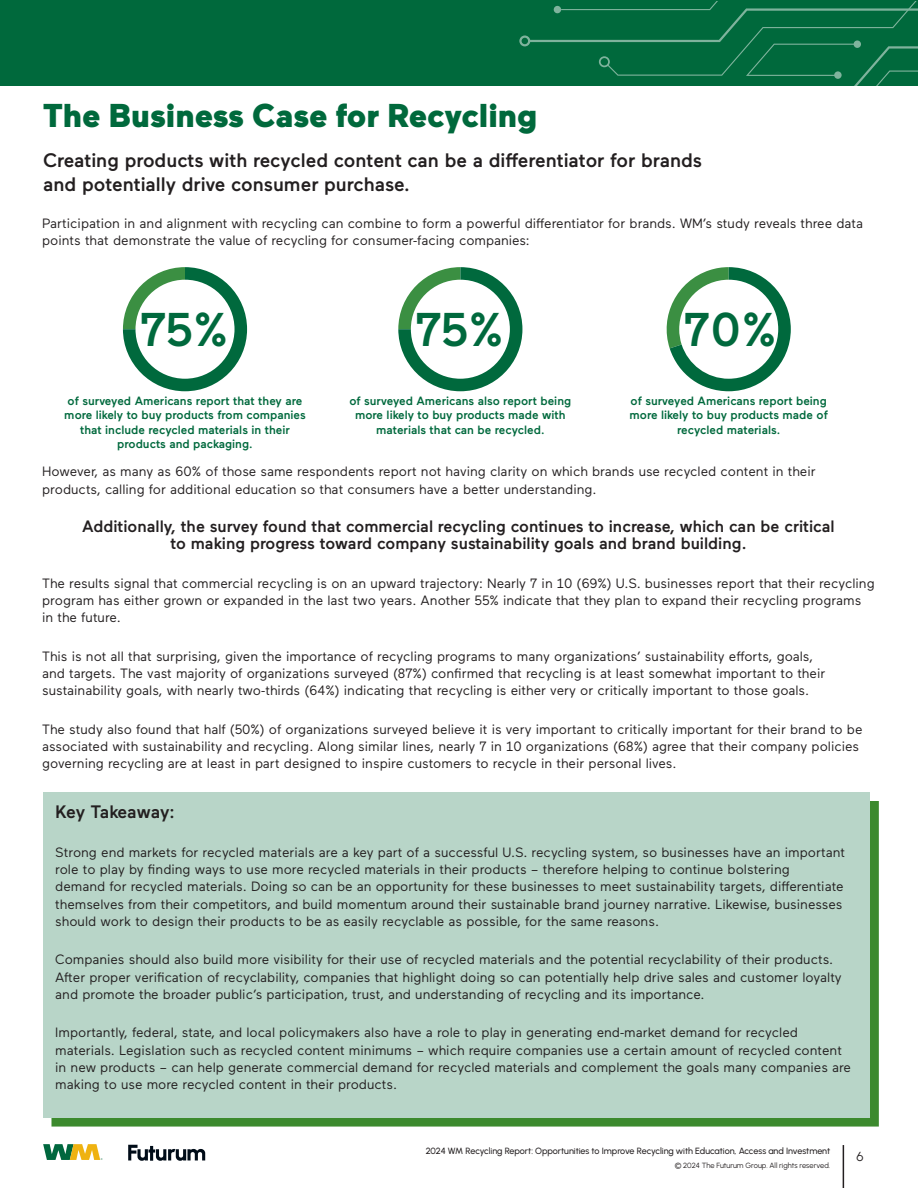
<style>
.page{position:relative;width:918px;height:1188px;background:#fff}
.page>*{position:absolute;margin:0;border:0;box-sizing:border-box;transform-origin:0 0}
.t1{font:500 47.25px "Maax";color:#00693d}
.t2{font:900 33px "Maax";color:#00693c}
.t3{font:500 19.5px/23.4px "Maax";color:#231f20}
.t4{font:500 18px "Maax";letter-spacing:-.015em;color:#231f20}
.t5{font:500 16.5px/17.2px "Maax";color:#231f20;text-align:center}
.t6{font:13.5px/17.2px "Maax";color:#231f20}
.t7{font:13.05px "Urbanist";color:#231f20}
.t8{font:500 12px/14.4px "Maax";color:#00693d;text-align:center}
.t9{font:500 9px "Urbanist";letter-spacing:-.005em;color:#231f20}
.t10{font:7.5px "Urbanist";color:#231f20}
</style>
<div class="page">
<div style="left:0;top:0;width:918px;height:85px;background:#00693c"></div>
<svg style="left:519px;top:2px;width:399px;height:84px"></svg>
<svg style="left:43px;top:1144px;width:59px;height:16px"></svg>
<svg style="left:128px;top:1145px;width:77px;height:16px"></svg>
<hr style="left:843px;top:1145px;width:1px;height:43px;background:#231f20">
<svg style="left:123px;top:267px;width:124px;height:124px"></svg>
<svg style="left:398px;top:267px;width:124px;height:124px"></svg>
<svg style="left:666px;top:267px;width:125px;height:124px"></svg>
<div style="left:51px;top:801px;width:828px;height:326px;background:#3c8a2e"></div>
<div style="left:43px;top:792px;width:826px;height:325px;background:#b8d5c8"></div>
<p class="t2" style="left:43px;top:94px;width:496px">The Business Case for Recycling</p>
<p class="t3" style="left:43px;top:148px;width:660px">Creating products with recycled content can be a differentiator for brands and potentially drive consumer purchase.</p>
<p class="t6" style="left:42px;top:214px;width:823px">Participation in and alignment with recycling can combine to form a powerful differentiator for brands. WM’s study reveals three data points that demonstrate the value of recycling for consumer-facing companies:</p>
<p class="t1" style="left:141px;top:299px;width:89px">75%</p>
<p class="t1" style="left:416px;top:299px;width:89px">75%</p>
<p class="t1" style="left:684px;top:299px;width:94px">70%</p>
<p class="t8" style="left:64px;top:393px;width:243px">of surveyed Americans report that they are more likely to buy products from companies that include recycled materials in their products and packaging.</p>
<p class="t8" style="left:349px;top:393px;width:223px">of surveyed Americans also report being more likely to buy products made with materials that can be recycled.</p>
<p class="t8" style="left:630px;top:393px;width:200px">of surveyed Americans report being more likely to buy products made of recycled materials.</p>
<p class="t6" style="left:42px;top:462px;width:775px">However, as many as 60% of those same respondents report not having clarity on which brands use recycled content in their products, calling for additional education so that consumers have a better understanding.</p>
<p class="t5" style="left:82px;top:517px;width:754px">Additionally, the survey found that commercial recycling continues to increase, which can be critical to making progress toward company sustainability goals and brand building.</p>
<p class="t6" style="left:42px;top:574px;width:834px">The results signal that commercial recycling is on an upward trajectory: Nearly 7 in 10 (69%) U.S. businesses report that their recycling program has either grown or expanded in the last two years. Another 55% indicate that they plan to expand their recycling programs in the future.</p>
<p class="t6" style="left:42px;top:647px;width:785px">This is not all that surprising, given the importance of recycling programs to many organizations’ sustainability efforts, goals, and targets. The vast majority of organizations surveyed (87%) confirmed that recycling is at least somewhat important to their sustainability goals, with nearly two-thirds (64%) indicating that recycling is either very or critically important to those goals.</p>
<p class="t6" style="left:42px;top:720px;width:822px">The study also found that half (50%) of organizations surveyed believe it is very important to critically important for their brand to be associated with sustainability and recycling. Along similar lines, nearly 7 in 10 organizations (68%) agree that their company policies governing recycling are at least in part designed to inspire customers to recycle in their personal lives.</p>
<p class="t4" style="left:55px;top:800px;width:121px">Key Takeaway:</p>
<p class="t6" style="left:55px;top:843px;width:791px">Strong end markets for recycled materials are a key part of a successful U.S. recycling system, so businesses have an important role to play by finding ways to use more recycled materials in their products – therefore helping to continue bolstering<br>demand for recycled materials. Doing so can be an opportunity for these businesses to meet sustainability targets, differentiate themselves from their competitors, and build momentum around their sustainable brand journey narrative. Likewise, businesses should work to design their products to be as easily recyclable as possible, for the same reasons.</p>
<p class="t6" style="left:55px;top:950px;width:788px">Companies should also build more visibility for their use of recycled materials and the potential recyclability of their products.<br>After proper verification of recyclability, companies that highlight doing so can potentially help drive sales and customer loyalty and promote the broader public’s participation, trust, and understanding of recycling and its importance.</p>
<p class="t6" style="left:55px;top:1023px;width:797px">Importantly, federal, state, and local policymakers also have a role to play in generating end-market demand for recycled materials. Legislation such as recycled content minimums – which require companies use a certain amount of recycled content in new products – can help generate commercial demand for recycled materials and complement the goals many companies are making to use more recycled content in their products.</p>
<p class="t9" style="left:426px;top:1144px;width:406px">2024 WM Recycling Report: Opportunities to Improve Recycling with Education, Access and Investment</p>
<p class="t10" style="left:675px;top:1160px;width:157px">© 2024 The Futurum Group. All rights reserved.</p>
<p class="t7" style="left:856px;top:1148px;width:9px">6</p>
</div>
